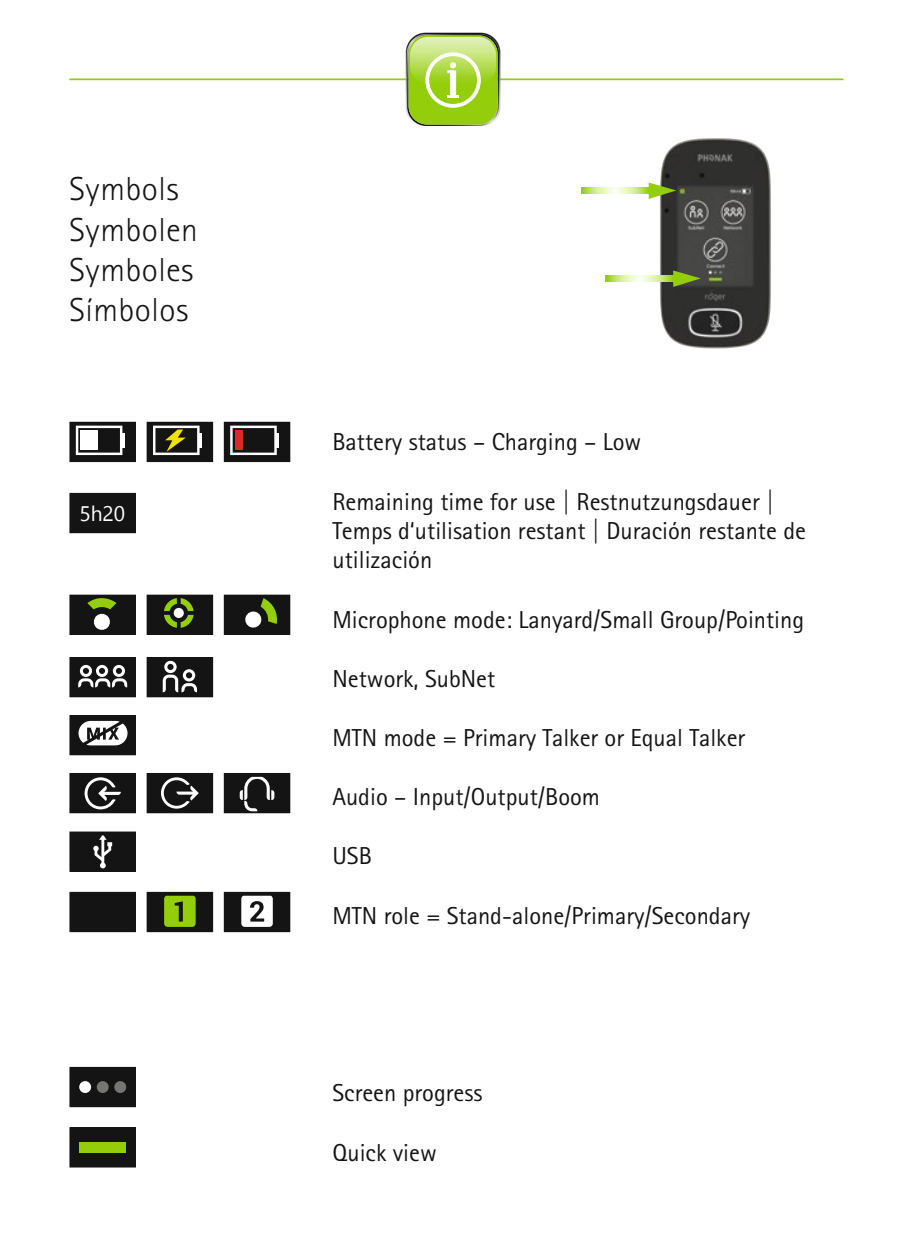
<style>
.page{position:relative;width:913px;height:1241px;background:#fff}
.page>*{position:absolute;margin:0;border:0;box-sizing:border-box;transform-origin:0 0}
.t1{font:300 33.25px/40.2px "Rotis Sans Serif Pro";letter-spacing:.02em;color:#141414}
.t2{font:24.5px/29.4px "Rotis Sans Serif Pro";color:#141414}
.t3{font:21px "Segoe UI";color:#fff}
</style>
<div class="page">
<hr style="left:69px;top:78px;width:774px;height:2px;background:#94ce0a">
<svg style="left:406px;top:33px;width:94px;height:93px;background:#add157"></svg>
<div style="left:70px;top:422px;width:65px;height:39px;background:#141414"></div>
<div style="left:69px;top:421px;width:67px;height:41px;border:1px solid #141414"></div>
<svg style="left:76px;top:425px;width:46px;height:30px"></svg>
<div style="left:81px;top:430px;width:17px;height:20px;background:#fff"></div>
<hr style="left:122px;top:433px;width:3px;height:14px;background:#fff">
<div style="left:147px;top:422px;width:66px;height:39px;background:#141414"></div>
<div style="left:147px;top:421px;width:66px;height:41px;border:1px solid #141414"></div>
<svg style="left:153px;top:425px;width:49px;height:30px"></svg>
<div style="left:224px;top:422px;width:66px;height:39px;background:#141414"></div>
<div style="left:224px;top:421px;width:66px;height:41px;border:1px solid #141414"></div>
<svg style="left:230px;top:425px;width:49px;height:30px"></svg>
<div style="left:70px;top:493px;width:65px;height:39px;background:#141414"></div>
<div style="left:69px;top:493px;width:67px;height:40px;border:1px solid #141414"></div>
<div style="left:70px;top:595px;width:65px;height:39px;background:#141414"></div>
<div style="left:69px;top:594px;width:67px;height:41px;border:1px solid #141414"></div>
<div style="left:70px;top:657px;width:65px;height:39px;background:#141414"></div>
<div style="left:69px;top:657px;width:67px;height:40px;border:1px solid #141414"></div>
<div style="left:70px;top:715px;width:65px;height:39px;background:#141414"></div>
<div style="left:69px;top:715px;width:67px;height:40px;border:1px solid #141414"></div>
<div style="left:70px;top:773px;width:65px;height:39px;background:#141414"></div>
<div style="left:69px;top:772px;width:67px;height:41px;border:1px solid #141414"></div>
<div style="left:70px;top:831px;width:65px;height:40px;background:#141414"></div>
<div style="left:69px;top:831px;width:67px;height:40px;border:1px solid #141414"></div>
<div style="left:70px;top:892px;width:65px;height:39px;background:#141414"></div>
<div style="left:69px;top:891px;width:67px;height:41px;border:1px solid #141414"></div>
<div style="left:70px;top:1067px;width:65px;height:39px;background:#141414"></div>
<div style="left:69px;top:1066px;width:67px;height:40px;border:1px solid #141414"></div>
<div style="left:70px;top:1127px;width:65px;height:39px;background:#141414"></div>
<div style="left:69px;top:1126px;width:67px;height:41px;border:1px solid #141414"></div>
<svg style="left:87px;top:598px;width:29px;height:32px"></svg>
<svg style="left:78px;top:664px;width:49px;height:23px"></svg>
<svg style="left:78px;top:720px;width:49px;height:25px"></svg>
<svg style="left:85px;top:777px;width:36px;height:32px"></svg>
<svg style="left:93px;top:835px;width:19px;height:33px"></svg>
<div style="left:147px;top:595px;width:66px;height:39px;background:#141414"></div>
<div style="left:147px;top:594px;width:66px;height:41px;border:1px solid #141414"></div>
<div style="left:147px;top:657px;width:66px;height:39px;background:#141414"></div>
<div style="left:147px;top:657px;width:66px;height:40px;border:1px solid #141414"></div>
<div style="left:147px;top:773px;width:66px;height:39px;background:#141414"></div>
<div style="left:147px;top:772px;width:66px;height:41px;border:1px solid #141414"></div>
<div style="left:147px;top:892px;width:66px;height:39px;background:#141414"></div>
<div style="left:147px;top:891px;width:66px;height:41px;border:1px solid #141414"></div>
<svg style="left:163px;top:660px;width:34px;height:32px"></svg>
<svg style="left:161px;top:777px;width:38px;height:31px"></svg>
<svg style="left:164px;top:895px;width:32px;height:31px"></svg>
<div style="left:224px;top:595px;width:66px;height:39px;background:#141414"></div>
<div style="left:224px;top:594px;width:66px;height:41px;border:1px solid #141414"></div>
<div style="left:224px;top:773px;width:66px;height:39px;background:#141414"></div>
<div style="left:224px;top:772px;width:66px;height:41px;border:1px solid #141414"></div>
<div style="left:224px;top:892px;width:66px;height:39px;background:#141414"></div>
<div style="left:224px;top:891px;width:66px;height:41px;border:1px solid #141414"></div>
<svg style="left:240px;top:776px;width:34px;height:35px"></svg>
<svg style="left:241px;top:895px;width:32px;height:31px"></svg>
<svg style="left:164px;top:598px;width:30px;height:29px"></svg>
<svg style="left:245px;top:598px;width:32px;height:30px"></svg>
<div style="left:79px;top:1080px;width:12px;height:12px;background:#fff;border-radius:50%"></div>
<div style="left:97px;top:1080px;width:12px;height:12px;background:#757574;border-radius:50%"></div>
<div style="left:114px;top:1080px;width:12px;height:12px;background:#757574;border-radius:50%"></div>
<svg style="left:80px;top:1142px;width:46px;height:10px"></svg>
<img style="left:660px;top:138px;width:111px;height:210px">
<svg style="left:581px;top:188px;width:68px;height:5px"></svg>
<svg style="left:649px;top:182px;width:27px;height:17px"></svg>
<svg style="left:605px;top:276px;width:68px;height:5px"></svg>
<svg style="left:673px;top:270px;width:28px;height:17px"></svg>
<h1 class="t1" style="left:69px;top:169px;width:130px">Symbols<br>Symbolen<br>Symboles<br>Símbolos</h1>
<p class="t3" style="left:79px;top:498px;width:47px">5h20</p>
<p class="t2" style="left:332px;top:427px;width:310px">Battery status – Charging – Low</p>
<p class="t2" style="left:332px;top:486px;width:475px">Remaining time for use | Restnutzungsdauer |<br>Temps d‘utilisation restant | Duración restante de utilización</p>
<p class="t2" style="left:332px;top:604px;width:473px">Microphone mode: Lanyard/Small Group/Pointing</p>
<p class="t2" style="left:332px;top:664px;width:164px">Network, SubNet</p>
<p class="t2" style="left:332px;top:723px;width:414px">MTN mode = Primary Talker or Equal Talker</p>
<p class="t2" style="left:332px;top:782px;width:269px">Audio – Input/Output/Boom</p>
<p class="t2" style="left:332px;top:841px;width:41px">USB</p>
<p class="t2" style="left:332px;top:900px;width:419px">MTN role = Stand-alone/Primary/Secondary</p>
<p class="t2" style="left:332px;top:1078px;width:152px">Screen progress</p>
<p class="t2" style="left:332px;top:1137px;width:106px">Quick view</p>
</div>
